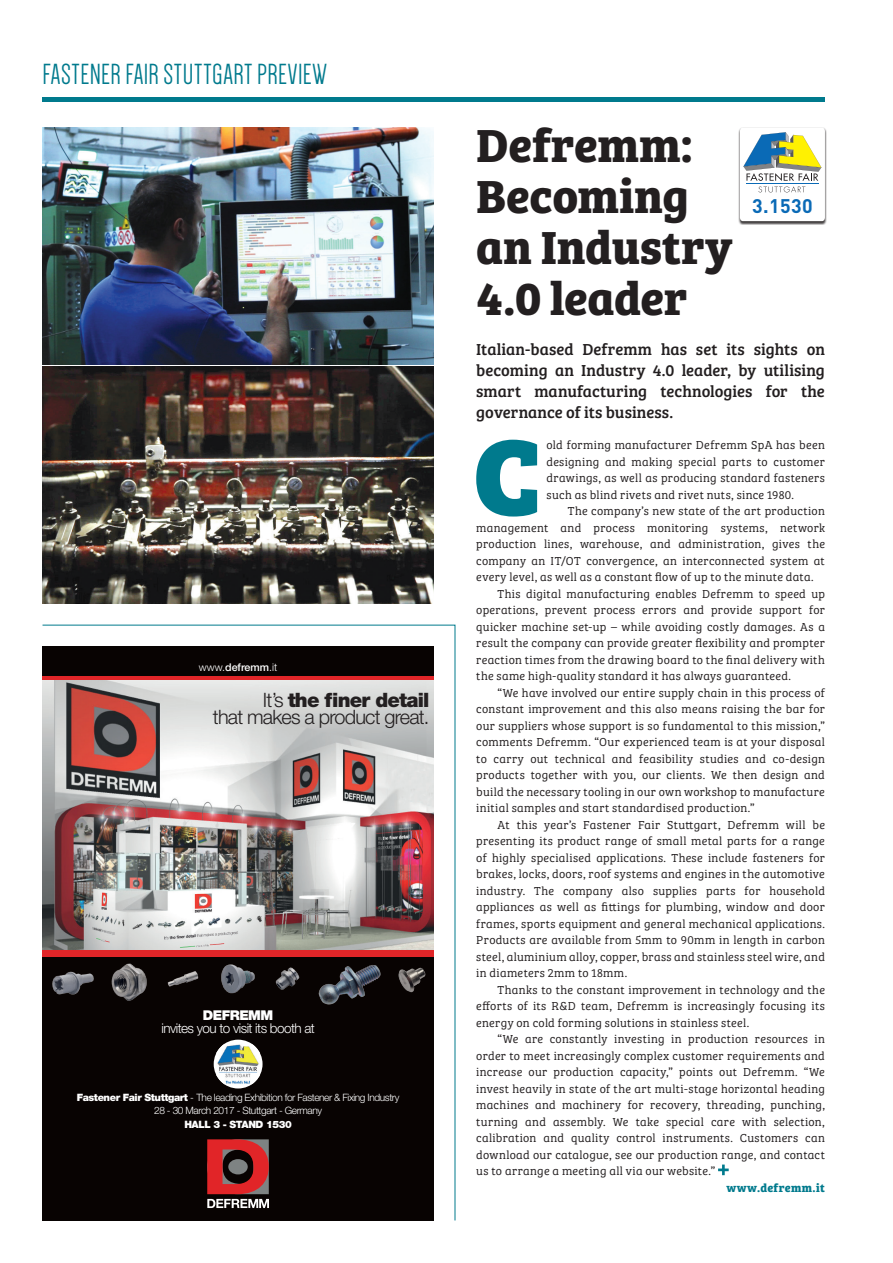
<style>
.page{position:relative;width:893px;height:1263px;background:#fff}
.page>*{position:absolute;margin:0;border:0;box-sizing:border-box;transform-origin:0 0}
.t1{font:111.3px "Bree Serif Eb";color:#007a8d}
.t2{font:700 48px/51px "Bree Serif";letter-spacing:-.005em;color:#231f20}
.t3{font:30px "Dense";letter-spacing:.02em;color:#007a8d}
.t4{font:300 19.8px/17.1px "Helvetica Neue";letter-spacing:-.04em;color:#231f20;text-align:right}
.t5{font:700 19.5px "DIN";color:#0a6ab6}
.t6{font:16.5px/21px "Bree Serif";color:#231f20;text-align:justify}
.t7{font:300 13.5px "Helvetica Neue";letter-spacing:-.04em;color:#fff}
.t8{font:900 13.5px "Helvetica Neue";letter-spacing:-.04em;color:#fff}
.t9{font:12px/16.5px "Bree Serif Lt";letter-spacing:.025em;color:#231f20;text-align:justify}
.t10{font:700 12px "Bree Serif";letter-spacing:.025em;color:#007a8d}
.t11{font:300 10.65px "Helvetica Neue";color:#fff}
.t12{font:300 10.2px/13.5px "Helvetica Neue";letter-spacing:-.04em;color:#fff;text-align:center}
.t13{font:900 10.2px "Helvetica Neue";letter-spacing:-.04em;color:#fff}
.s1{font-weight:500}
.s2{font-weight:900}
</style>
<div class="page">
<img style="left:43px;top:128px;width:391px;height:237px">
<img style="left:43px;top:367px;width:391px;height:237px">
<hr style="left:43px;top:98px;width:782px;height:4px;background:#007a8d">
<svg style="left:718px;top:1164px;width:11px;height:11px"></svg>
<div style="left:738px;top:128px;width:89px;height:97px;background:#231f20;opacity:.85"></div>
<svg style="left:740px;top:128px;width:85px;height:93px"></svg>
<svg style="left:42px;top:624px;width:414px;height:597px;background:#6e6161"></svg>
<h3 class="t3" style="left:43px;top:60px;width:286px">FASTENER FAIR STUTTGART PREVIEW</h3>
<p class="t11" style="left:199px;top:660px;width:80px">www.<span class="s1">defremm</span>.it</p>
<h3 class="t4" style="left:213px;top:691px;width:218px">It’s <span class="s2">the finer detail<br></span>that makes a product great.</h3>
<p class="t8" style="left:203px;top:1007px;width:72px">DEFREMM</p>
<p class="t7" style="left:161px;top:1020px;width:155px">invites you to visit its booth at</p>
<p class="t12" style="left:77px;top:1090px;width:324px"><span class="s2">Fastener Fair Stuttgart</span> - The leading Exhibition for Fastener &amp; Fixing Industry<br>28 - 30 March 2017 - Stuttgart - Germany</p>
<p class="t13" style="left:184px;top:1118px;width:109px">HALL 3 - STAND 1530</p>
<h2 class="t2" style="left:476px;top:117px;width:258px">Defremm:<br>Becoming an Industry<br>4.0 leader</h2>
<h3 class="t6" style="left:476px;top:337px;width:350px">Italian-based Defremm has set its sights on becoming an Industry 4.0 leader, by utilising smart manufacturing technologies for the governance of its business.</h3>
<h1 class="t1" style="left:473px;top:387px;width:70px">C</h1>
<p class="t9" style="left:547px;top:436px;width:280px">old forming manufacturer Defremm SpA has been designing and making special parts to customer drawings, as well as producing standard fasteners such as blind rivets and rivet nuts, since 1980.</p>
<h3 class="t5" style="left:752px;top:193px;width:62px">3.1530</h3>
<p class="t9" style="left:568px;top:502px;width:259px">The company’s new state of the art production</p>
<p class="t9" style="left:476px;top:519px;width:350px">management and process monitoring systems, network</p>
<p class="t9" style="left:476px;top:535px;width:350px">production lines, warehouse, and administration, gives the</p>
<p class="t9" style="left:476px;top:552px;width:350px">company an IT/OT convergence, an interconnected system at</p>
<p class="t9" style="left:476px;top:568px;width:339px">every level, as well as a constant flow of up to the minute data.</p>
<p class="t9" style="left:497px;top:585px;width:329px">This digital manufacturing enables Defremm to speed up</p>
<p class="t9" style="left:476px;top:601px;width:350px">operations, prevent process errors and provide support for</p>
<p class="t9" style="left:476px;top:618px;width:350px">quicker machine set-up – while avoiding costly damages. As a</p>
<p class="t9" style="left:476px;top:634px;width:350px">result the company can provide greater flexibility and prompter</p>
<p class="t9" style="left:476px;top:651px;width:350px">reaction times from the drawing board to the final delivery with</p>
<p class="t9" style="left:476px;top:667px;width:316px">the same high-quality standard it has always guaranteed.</p>
<p class="t9" style="left:497px;top:684px;width:329px">“We have involved our entire supply chain in this process of</p>
<p class="t9" style="left:476px;top:700px;width:350px">constant improvement and this also means raising the bar for</p>
<p class="t9" style="left:476px;top:717px;width:350px">our suppliers whose support is so fundamental to this mission,”</p>
<p class="t9" style="left:476px;top:733px;width:350px">comments Defremm. “Our experienced team is at your disposal</p>
<p class="t9" style="left:476px;top:750px;width:350px">to carry out technical and feasibility studies and co-design</p>
<p class="t9" style="left:476px;top:766px;width:350px">products together with you, our clients. We then design and</p>
<p class="t9" style="left:476px;top:783px;width:350px">build the necessary tooling in our own workshop to manufacture</p>
<p class="t9" style="left:476px;top:799px;width:280px">initial samples and start standardised production.”</p>
<p class="t9" style="left:497px;top:816px;width:329px">At this year’s Fastener Fair Stuttgart, Defremm will be</p>
<p class="t9" style="left:476px;top:832px;width:350px">presenting its product range of small metal parts for a range</p>
<p class="t9" style="left:476px;top:849px;width:350px">of highly specialised applications. These include fasteners for</p>
<p class="t9" style="left:476px;top:865px;width:350px">brakes, locks, doors, roof systems and engines in the automotive</p>
<p class="t9" style="left:476px;top:882px;width:350px">industry. The company also supplies parts for household</p>
<p class="t9" style="left:476px;top:898px;width:350px">appliances as well as fittings for plumbing, window and door</p>
<p class="t9" style="left:476px;top:915px;width:350px">frames, sports equipment and general mechanical applications.</p>
<p class="t9" style="left:476px;top:931px;width:350px">Products are available from 5mm to 90mm in length in carbon</p>
<p class="t9" style="left:476px;top:948px;width:350px">steel, aluminium alloy, copper, brass and stainless steel wire, and</p>
<p class="t9" style="left:476px;top:964px;width:153px">in diameters 2mm to 18mm.</p>
<p class="t9" style="left:497px;top:981px;width:329px">Thanks to the constant improvement in technology and the</p>
<p class="t9" style="left:476px;top:997px;width:350px">efforts of its R&amp;D team, Defremm is increasingly focusing its</p>
<p class="t9" style="left:476px;top:1014px;width:274px">energy on cold forming solutions in stainless steel.</p>
<p class="t9" style="left:497px;top:1030px;width:329px">“We are constantly investing in production resources in</p>
<p class="t9" style="left:476px;top:1047px;width:350px">order to meet increasingly complex customer requirements and</p>
<p class="t9" style="left:476px;top:1063px;width:350px">increase our production capacity,” points out Defremm. “We</p>
<p class="t9" style="left:476px;top:1080px;width:350px">invest heavily in state of the art multi-stage horizontal heading</p>
<p class="t9" style="left:476px;top:1096px;width:350px">machines and machinery for recovery, threading, punching,</p>
<p class="t9" style="left:476px;top:1113px;width:350px">turning and assembly. We take special care with selection,</p>
<p class="t9" style="left:476px;top:1129px;width:350px">calibration and quality control instruments. Customers can</p>
<p class="t9" style="left:476px;top:1146px;width:350px">download our catalogue, see our production range, and contact</p>
<p class="t9" style="left:476px;top:1162px;width:240px">us to arrange a meeting all via our website.”</p>
<p class="t10" style="left:726px;top:1178px;width:100px">www.defremm.it</p>
</div>
